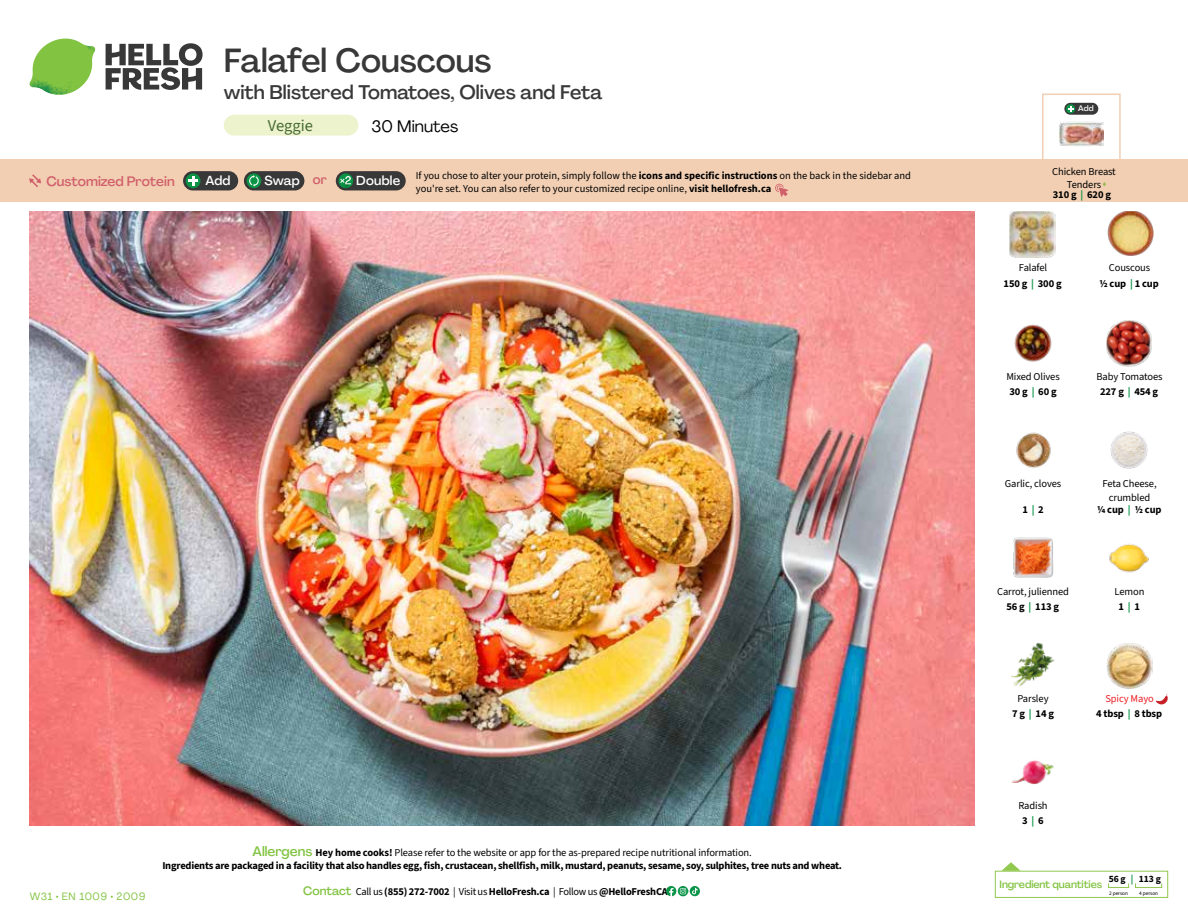
<style>
.page{position:relative;width:1188px;height:918px;background:#fff}
.page>*{position:absolute;margin:0;border:0;box-sizing:border-box;transform-origin:0 0}
.t1{font:500 33px "Agrandir";color:#383839}
.t2{font:500 19.5px "Agrandir";color:#383839}
.t3{font:16.5px "Agrandir";color:#000}
.t4{font:16.5px "Source Sans 3";color:#476b32}
.t5{font:500 13.5px "Agrandir";color:#d15f6a}
.t6{font:500 12.9px "Agrandir";letter-spacing:.015em;color:#fff}
.t7{font:700 10.5px/13.5px "Source Sans 3";letter-spacing:-.02em;color:#000;text-align:center}
.t8{font:10.5px/15px "Source Sans 3";letter-spacing:-.01em;color:#000;text-align:center}
.t9{font:500 10.5px "Agrandir";letter-spacing:-.01em;color:#82c341}
.t10{font:10.5px "Agrandir";letter-spacing:.05em;color:#82c341}
.t11{font:700 9.6px "Source Sans 3";color:#000}
.t12{font:500 7.95px "Agrandir";color:#fff}
.t13{font:5.25px "Source Sans 3";letter-spacing:-.01em;color:#000}
.s1{color:#d15f6a}
.s2{color:#8cba42}
.s3{color:#0b9446}
.s4{font-weight:700}
.s5{font-weight:400}
.s6{font-weight:700;color:#0b9446}
.s7{font-weight:400;color:#ed1d24}
.s8{font-family:"Agrandir";font-weight:500;font-size:13.5px;color:#82c341}
.s9{font-family:"Agrandir";font-weight:500;font-size:12px;color:#82c341}
</style>
<div class="page">
<svg style="left:106px;top:43px;width:97px;height:47px"></svg>
<svg style="left:34px;top:39px;width:59px;height:38px"></svg>
<img style="left:65px;top:39px;width:30px;height:25px">
<img style="left:33px;top:60px;width:56px;height:10px">
<img style="left:29px;top:64px;width:58px;height:31px">
<img style="left:64px;top:70px;width:25px;height:24px">
<img style="left:30px;top:211px;width:945px;height:615px">
<svg style="left:690px;top:886px;width:10px;height:10px"></svg>
<svg style="left:666px;top:886px;width:32px;height:10px"></svg>
<svg style="left:1002px;top:862px;width:19px;height:9px"></svg>
<div style="left:995px;top:871px;width:173px;height:27px;border:1px solid #91c84e"></div>
<div style="left:1108px;top:883px;width:21px;height:5px;border:1px solid #91c84e"></div>
<div style="left:1135px;top:883px;width:27px;height:5px;border:1px solid #91c84e"></div>
<img style="left:1014px;top:324px;width:38px;height:38px">
<img style="left:1106px;top:321px;width:46px;height:45px">
<img style="left:1016px;top:432px;width:35px;height:36px">
<img style="left:1110px;top:431px;width:38px;height:38px">
<img style="left:1013px;top:537px;width:41px;height:41px">
<img style="left:1109px;top:544px;width:40px;height:29px">
<img style="left:1011px;top:643px;width:44px;height:44px">
<img style="left:1011px;top:760px;width:43px;height:24px">
<img style="left:1108px;top:211px;width:45px;height:45px">
<img style="left:1010px;top:212px;width:45px;height:45px">
<img style="left:1107px;top:643px;width:45px;height:45px">
<svg style="left:1156px;top:693px;width:12px;height:12px"></svg>
<div style="left:0;top:160px;width:1188px;height:42px;background:#f2cfb3"></div>
<svg style="left:29px;top:174px;width:12px;height:13px"></svg>
<div style="left:336px;top:171px;width:70px;height:19px;background:#383839;border-radius:10px"></div>
<svg style="left:338px;top:173px;width:15px;height:15px"></svg>
<div style="left:341px;top:180px;width:11px;height:11px;background:#000;opacity:.35"></div>
<svg style="left:339px;top:176px;width:12px;height:8px"></svg>
<div style="left:244px;top:171px;width:60px;height:19px;background:#383839;border-radius:10px"></div>
<div style="left:247px;top:173px;width:14px;height:15px;background:#0b9446;border-radius:50%"></div>
<svg style="left:249px;top:175px;width:10px;height:12px"></svg>
<div style="left:183px;top:171px;width:55px;height:19px;background:#383839;border-radius:10px"></div>
<div style="left:186px;top:173px;width:14px;height:15px;background:#0b9446;border-radius:50%"></div>
<svg style="left:188px;top:176px;width:10px;height:10px"></svg>
<svg style="left:775px;top:183px;width:13px;height:14px"></svg>
<div style="left:1042px;top:94px;width:79px;height:69px;border:2px solid #f2cfb3"></div>
<img style="left:1060px;top:112px;width:43px;height:34px">
<div style="left:1064px;top:103px;width:34px;height:12px;background:#383839;border-radius:6px"></div>
<svg style="left:1066px;top:104px;width:9px;height:9px"></svg>
<svg style="left:1068px;top:106px;width:5px;height:6px"></svg>
<div style="left:224px;top:115px;width:134px;height:21px;background:#edf3cd;border-radius:10px"></div>
<h1 class="t1" style="left:224px;top:40px;width:269px">Falafel Couscous</h1>
<h2 class="t2" style="left:224px;top:80px;width:380px">with Blistered Tomatoes, Olives and Feta</h2>
<h3 class="t3" style="left:372px;top:116px;width:88px">30 Minutes</h3>
<h3 class="t4" style="left:268px;top:115px;width:47px">Veggie</h3>
<p class="t12" style="left:1078px;top:104px;width:17px">Add</p>
<p class="t5" style="left:46px;top:173px;width:130px">Customized Protein</p>
<p class="t6" style="left:205px;top:172px;width:27px">Add</p>
<p class="t6" style="left:264px;top:172px;width:64px">Swap <span class="s1">or</span></p>
<p class="t6" style="left:356px;top:172px;width:45px">Double</p>
<p class="t8" style="left:1052px;top:164px;width:65px;line-height:13.5px">Chicken Breast<br>Tenders<span class="s2">▲</span></p>
<p class="t7" style="left:1053px;top:187px;width:60px">310 g <span class="s3">|</span> 620 g</p>
<p class="t8" style="left:416px;top:168px;width:497px;line-height:13.5px;text-align:left">If you chose to alter your protein, simply follow the <span class="s4">icons and specific instructions</span> on the back in the sidebar and you're set. You can also refer to your customized recipe online, <span class="s4">visit hellofresh.ca</span></p>
<p class="t7" style="left:1004px;top:259px;width:60px;line-height:16.5px"><span class="s5">Falafel<br></span>150 g <span class="s3">|</span> 300 g</p>
<p class="t7" style="left:1099px;top:259px;width:61px;line-height:16.6px"><span class="s5">Couscous<br></span>1/2 cup <span class="s3">|</span> 1 cup</p>
<p class="t8" style="left:1006px;top:369px;width:55px;text-align:left">Mixed Olives<br><span class="s4">30 g</span> <span class="s6">|</span> <span class="s4">60 g</span></p>
<p class="t8" style="left:1097px;top:369px;width:68px">Baby Tomatoes<br><span class="s4">227 g</span> <span class="s6">|</span> <span class="s4">454 g</span></p>
<p class="t8" style="left:1005px;top:476px;width:58px">Garlic, cloves</p>
<p class="t7" style="left:1022px;top:503px;width:23px">1 <span class="s3">|</span> 2</p>
<p class="t8" style="left:1103px;top:477px;width:56px;line-height:13.5px">Feta Cheese, crumbled</p>
<p class="t7" style="left:1097px;top:503px;width:66px">1/4 cup <span class="s3">|</span> 1/2 cup</p>
<p class="t8" style="left:997px;top:584px;width:73px">Carrot, julienned<br><span class="s4">56 g</span> <span class="s6">|</span> <span class="s4">113 g</span></p>
<p class="t8" style="left:1115px;top:583px;width:31px">Lemon<br><span class="s4">1</span> <span class="s6">|</span> <span class="s4">1</span></p>
<p class="t8" style="left:1012px;top:691px;width:43px">Parsley<br><span class="s4">7 g</span> <span class="s6">|</span> <span class="s4">14 g</span></p>
<p class="t7" style="left:1096px;top:691px;width:67px;line-height:15.1px"><span class="s7">Spicy Mayo<br></span>4 tbsp <span class="s3">|</span> 8 tbsp</p>
<p class="t10" style="left:30px;top:890px;width:117px">W31 • EN 1009 • 2009</p>
<p class="t7" style="left:162px;top:846px;width:681px"><span class="s8">Allergens</span> Hey home cooks! <span class="s5">Please refer to the website or app for the as-prepared recipe nutritional information.<br></span>Ingredients are packaged in a facility that also handles egg, fish, crustacean, shellfish, milk, mustard, peanuts, sesame, soy, sulphites, tree nuts and wheat.</p>
<p class="t7" style="left:303px;top:885px;width:366px"><span class="s9">Contact</span> <span class="s5">Call us</span> (855) 272-7002 <span class="s5">| Visit us</span> HelloFresh.ca <span class="s5">| Follow us</span> @HelloFreshCA</p>
<p class="t8" style="left:1018px;top:798px;width:31px">Radish<br><span class="s4">3</span> <span class="s6">|</span> <span class="s4">6</span></p>
<p class="t11" style="left:1109px;top:872px;width:54px">56 g <span class="s3">|</span> 113 g</p>
<p class="t13" style="left:1109px;top:890px;width:20px">2 person</p>
<p class="t13" style="left:1139px;top:890px;width:20px">4 person</p>
<p class="t9" style="left:1000px;top:878px;width:104px">Ingredient quantities</p>
</div>
